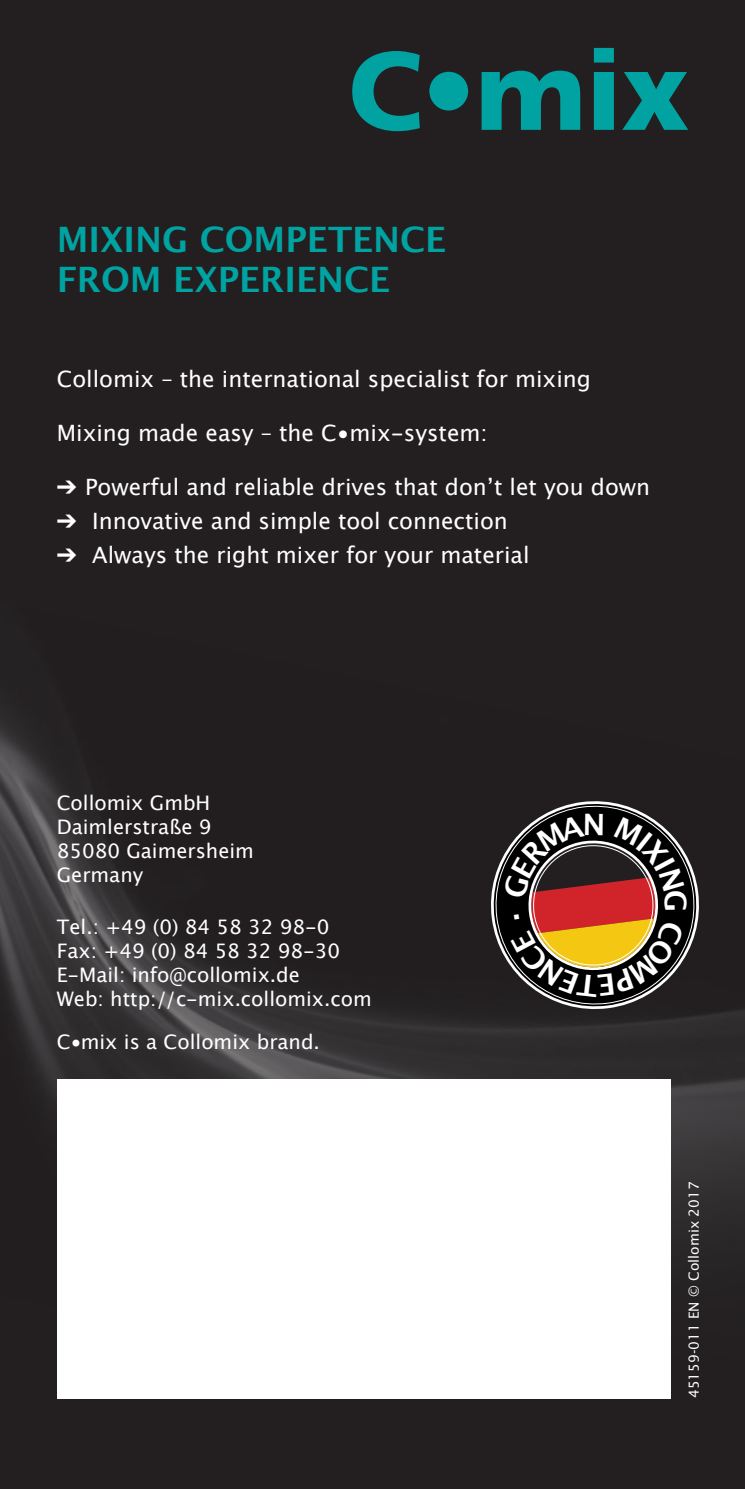
<style>
.page{position:relative;width:745px;height:1489px;background:#fff}
.page>*{position:absolute;margin:0;border:0;box-sizing:border-box;transform-origin:0 0}
.t1{font:700 35px/40px "Lucida Grande";color:#00a3a1}
.t2{font:22.5px "Lucida Grande";color:#fff}
.t3{font:20px/24px "Lucida Grande";color:#fff}
.t4{font:15px "Lucida Sans EF";color:#fff}
</style>
<div class="page">
<hr style="left:744px;top:0;width:1px;height:1488px;background:#231f20">
<img style="left:744px;top:1010px;width:1px;height:210px">
<div style="left:0;top:0;width:744px;height:1488px;background:#231f20"></div>
<img style="left:0;top:710px;width:243px;height:271px">
<svg style="left:5px;top:981px;width:739px;height:418px;fill:#2d2b2c"></svg>
<svg style="left:352px;top:48px;width:335px;height:83px"></svg>
<svg style="left:485px;top:981px;width:218px;height:32px"></svg>
<div style="left:57px;top:1079px;width:613px;height:318px;background:#fff"></div>
<svg style="left:489px;top:801px;width:210px;height:209px"></svg>
<h1 class="t1" style="left:57px;top:219px;width:390px">MIXING COMPETENCE<br>FROM EXPERIENCE</h1>
<p class="t2" style="left:57px;top:366px;width:535px">Collomix – the international specialist for mixing</p>
<p class="t2" style="left:57px;top:420px;width:432px">Mixing made easy – the C•mix-system:</p>
<p class="t2" style="left:57px;top:474px;width:594px">➔ Powerful and reliable drives that don’t let you down</p>
<p class="t2" style="left:57px;top:508px;width:452px">➔ Innovative and simple tool connection</p>
<p class="t2" style="left:57px;top:542px;width:474px">➔ Always the right mixer for your material</p>
<p class="t3" style="left:57px;top:790px;width:199px">Collomix GmbH<br>Daimlerstraße 9<br>85080 Gaimersheim<br>Germany</p>
<p class="t3" style="left:57px;top:915px;width:316px">Tel.: +49 (0) 84 58 32 98-0<br>Fax: +49 (0) 84 58 32 98-30<br>E-Mail: info@collomix.de<br>Web: http://c-mix.collomix.com</p>
<p class="t3" style="left:57px;top:1030px;width:264px">C•mix is a Collomix brand.</p>
<p class="t4" style="left:685px;top:1397px;width:218px;rotate:-90deg">45159-011 EN © Collomix 2017</p>
</div>
